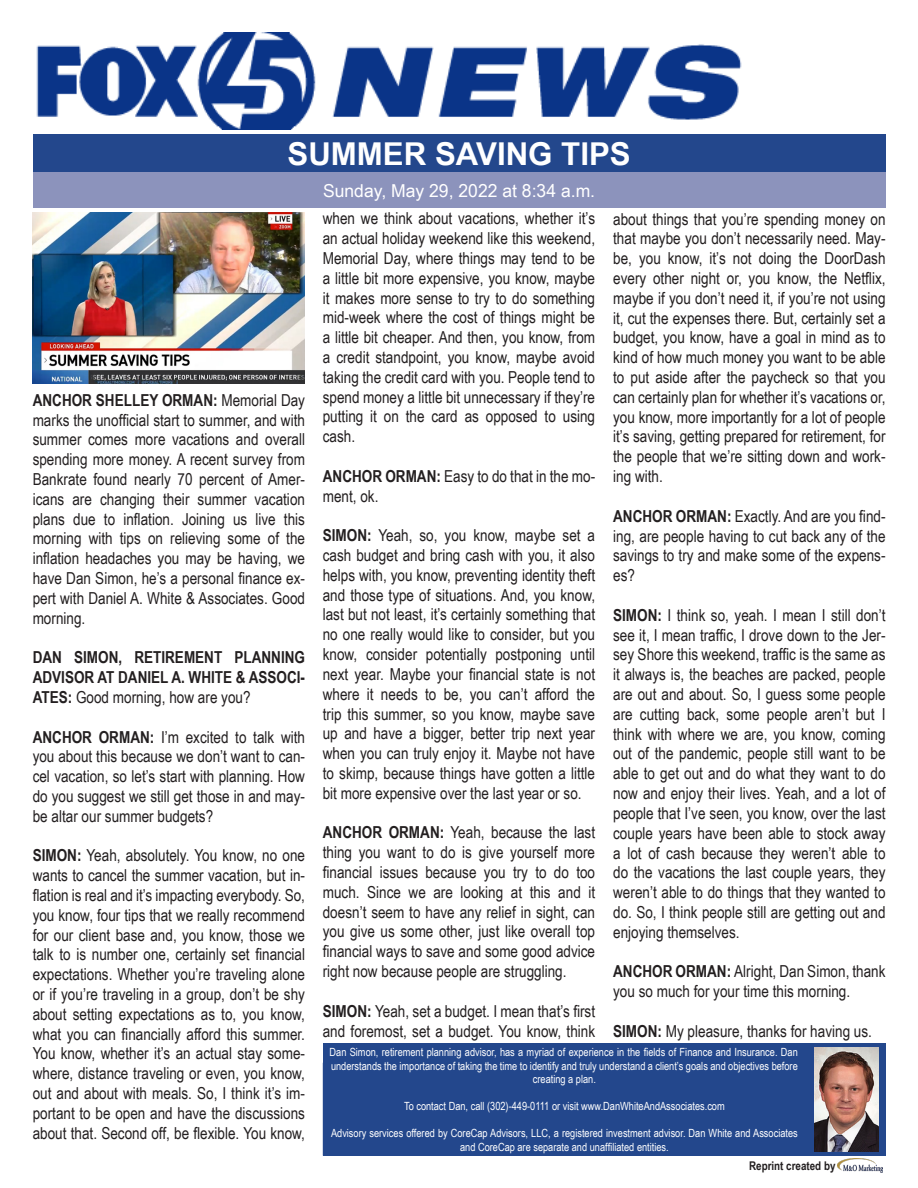
<style>
.page{position:relative;width:918px;height:1188px;background:#fff}
.page>*{position:absolute;margin:0;border:0;box-sizing:border-box;transform-origin:0 0}
.t1{font:700 31.5px "Arial Narrow";color:#fff;scale:1.21 1}
.t2{font:17.85px "Arial Narrow";color:#fff;scale:1.2 1}
.t3{font:16.5px/19.8px "Arial Narrow";color:#231f20;text-align:justify}
.t4{font:700 16.5px/19.8px "Arial Narrow";color:#231f20;text-align:justify}
.t5{font:700 12px "Arial Narrow";color:#231f20}
.t6{font:11.25px/13.5px "Arial Narrow";color:#fff;text-align:center}
.s1{font-weight:700}
.s2{font-weight:400}
</style>
<div class="page">
<img style="left:837px;top:1159px;width:45px;height:13px">
<img style="left:33px;top:212px;width:272px;height:171px">
<div style="left:323px;top:1043px;width:563px;height:113px;background:#23478c"></div>
<img style="left:814px;top:1048px;width:65px;height:103px">
<img style="left:36px;top:32px;width:706px;height:98px">
<div style="left:33px;top:134px;width:853px;height:39px;background:#23478c"></div>
<div style="left:33px;top:173px;width:853px;height:35px;background:#8c93bc"></div>
<p class="t1" style="left:288px;top:130px;width:285px">SUMMER SAVING TIPS</p>
<p class="t2" style="left:323px;top:177px;width:228px">Sunday, May 29, 2022 at 8:34 a.m.</p>
<p class="t3" style="left:33px;top:389px;width:274px"><span class="s1">ANCHOR SHELLEY ORMAN:</span> Memorial Day marks the unofficial start to summer, and with summer comes more vacations and overall spending more money. A recent survey from Bankrate found nearly 70 percent of Amer&shy;icans are changing their summer vacation plans due to inflation. Joining us live this morning with tips on relieving some of the inflation headaches you may be having, we have Dan Simon, he’s a personal finance ex&shy;pert with Daniel A. White &amp; Associates. Good morning.</p>
<p class="t4" style="left:33px;top:647px;width:274px">DAN SIMON, RETIREMENT PLANNING ADVISOR AT DANIEL A. WHITE &amp; ASSOCI-ATES: <span class="s2">Good morning, how are you?</span></p>
<p class="t3" style="left:33px;top:726px;width:274px"><span class="s1">ANCHOR ORMAN:</span> I’m excited to talk with you about this because we don’t want to can&shy;cel vacation, so let’s start with planning. How do you suggest we still get those in and may&shy;be altar our summer budgets?</p>
<p class="t3" style="left:33px;top:845px;width:274px"><span class="s1">SIMON:</span> Yeah, absolutely. You know, no one wants to cancel the summer vacation, but in&shy;flation is real and it’s impacting everybody. So, you know, four tips that we really recommend for our client base and, you know, those we talk to is number one, certainly set financial expectations. Whether you’re traveling alone or if you’re traveling in a group, don’t be shy about setting expectations as to, you know, what you can financially afford this summer.<br>You know, whether it’s an actual stay some&shy;where, distance traveling or even, you know, out and about with meals. So, I think it’s im&shy;portant to be open and have the discussions about that. Second off, be flexible. You know,</p>
<p class="t3" style="left:323px;top:208px;width:274px">when we think about vacations, whether it’s an actual holiday weekend like this weekend, Memorial Day, where things may tend to be a little bit more expensive, you know, maybe it makes more sense to try to do something mid-week where the cost of things might be a little bit cheaper. And then, you know, from a credit standpoint, you know, maybe avoid taking the credit card with you. People tend to spend money a little bit unnecessary if they’re putting it on the card as opposed to using cash.</p>
<p class="t3" style="left:323px;top:465px;width:274px"><span class="s1">ANCHOR ORMAN:</span> Easy to do that in the mo&shy;ment, ok.</p>
<p class="t3" style="left:323px;top:525px;width:274px"><span class="s1">SIMON:</span> Yeah, so, you know, maybe set a cash budget and bring cash with you, it also helps with, you know, preventing identity theft and those type of situations. And, you know, last but not least, it’s certainly something that no one really would like to consider, but you know, consider potentially postponing until next year. Maybe your financial state is not where it needs to be, you can’t afford the trip this summer, so you know, maybe save up and have a bigger, better trip next year when you can truly enjoy it. Maybe not have to skimp, because things have gotten a little bit more expensive over the last year or so.</p>
<p class="t3" style="left:323px;top:822px;width:274px"><span class="s1">ANCHOR ORMAN:</span> Yeah, because the last thing you want to do is give yourself more financial issues because you try to do too much. Since we are looking at this and it doesn’t seem to have any relief in sight, can you give us some other, just like overall top financial ways to save and some good advice right now because people are struggling.</p>
<p class="t3" style="left:323px;top:1000px;width:274px"><span class="s1">SIMON:</span> Yeah, set a budget. I mean that’s first and foremost, set a budget. You know, think</p>
<p class="t3" style="left:613px;top:208px;width:274px">about things that you’re spending money on that maybe you don’t necessarily need. May&shy;be, you know, it’s not doing the DoorDash every other night or, you know, the Netflix, maybe if you don’t need it, if you’re not using it, cut the expenses there. But, certainly set a budget, you know, have a goal in mind as to kind of how much money you want to be able to put aside after the paycheck so that you can certainly plan for whether it’s vacations or, you know, more importantly for a lot of people it’s saving, getting prepared for retirement, for the people that we’re sitting down and work&shy;ing with.</p>
<p class="t3" style="left:613px;top:505px;width:274px"><span class="s1">ANCHOR ORMAN:</span> Exactly. And are you find&shy;ing, are people having to cut back any of the savings to try and make some of the expens&shy;es?</p>
<p class="t3" style="left:613px;top:604px;width:274px"><span class="s1">SIMON:</span> I think so, yeah. I mean I still don’t see it, I mean traffic, I drove down to the Jer&shy;sey Shore this weekend, traffic is the same as it always is, the beaches are packed, people are out and about. So, I guess some people are cutting back, some people aren’t but I think with where we are, you know, coming out of the pandemic, people still want to be able to get out and do what they want to do now and enjoy their lives. Yeah, and a lot of people that I’ve seen, you know, over the last couple years have been able to stock away a lot of cash because they weren’t able to do the vacations the last couple years, they weren’t able to do things that they wanted to do. So, I think people still are getting out and enjoying themselves.</p>
<p class="t3" style="left:613px;top:961px;width:274px"><span class="s1">ANCHOR ORMAN:</span> Alright, Dan Simon, thank you so much for your time this morning.</p>
<p class="t3" style="left:613px;top:1020px;width:260px"><span class="s1">SIMON:</span> My pleasure, thanks for having us.</p>
<p class="t6" style="left:330px;top:1045px;width:470px">Dan Simon, retirement planning advisor, has a myriad of experience in the fields of Finance and Insurance. Dan understands the importance of taking the time to identify and truly understand a client’s goals and objectives before creating a plan.</p>
<p class="t6" style="left:404px;top:1099px;width:322px">To contact Dan, call (302)-449-0111 or visit www.DanWhiteAndAssociates.com</p>
<p class="t6" style="left:331px;top:1126px;width:468px">Advisory services offered by CoreCap Advisors, LLC, a registered investment advisor. Dan White and Associates and CoreCap are separate and unaffiliated entities.</p>
<p class="t5" style="left:749px;top:1157px;width:88px">Reprint created by</p>
</div>
